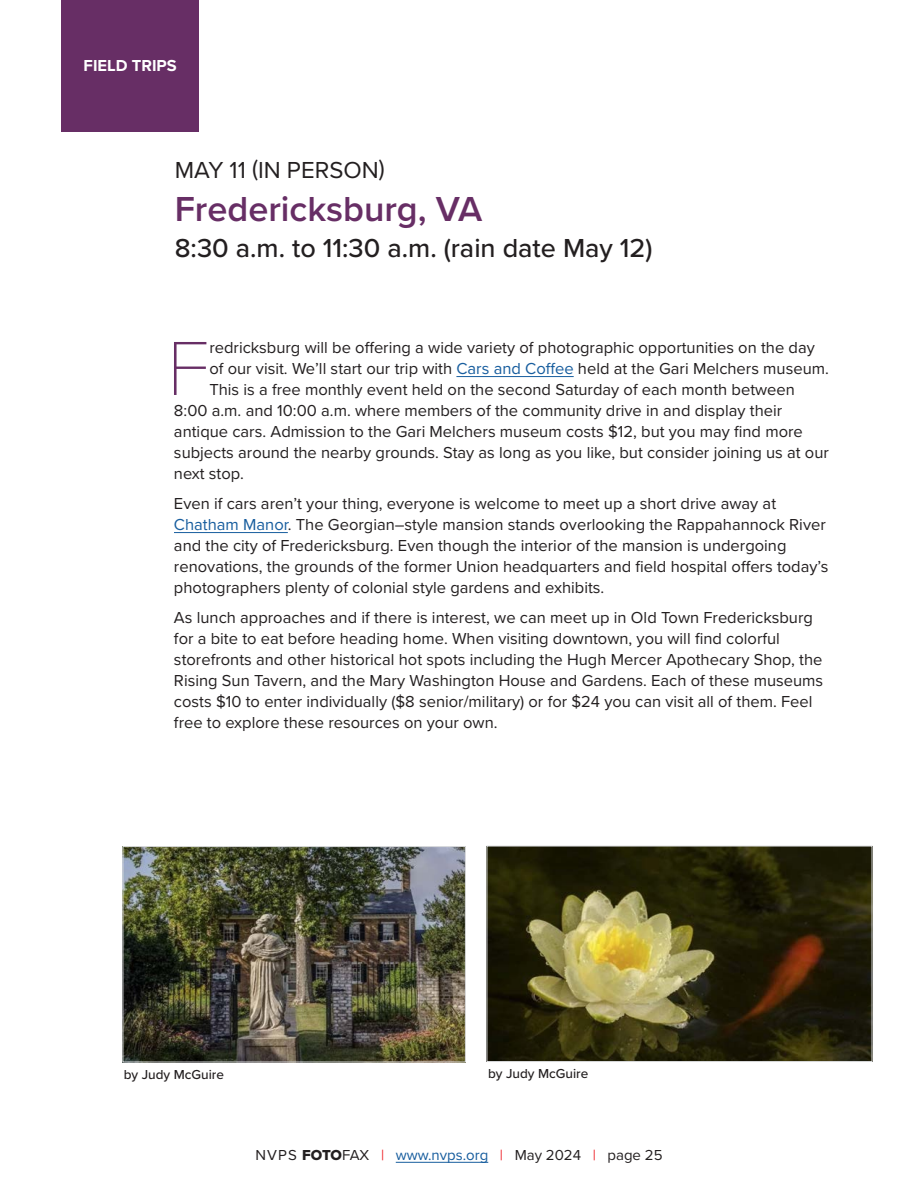
<style>
.page{position:relative;width:918px;height:1188px;background:#fff}
.page>*{position:absolute;margin:0;border:0;box-sizing:border-box;transform-origin:0 0}
.Flush_left__rag_right_text{font:100 79.5px "Proxima Nova T";color:#672e65}
.Title_of_Field_trip{font:600 36px "Proxima Nova";color:#672e65}
.Time_of_field_trip{font:500 27px "Proxima Nova";color:#231f20}
.Date_or_speaker_in_article_title{font:24px "Proxima Nova";color:#231f20}
.Flush_left__rag_right_text-2{font:16.5px/21px "Proxima Nova";color:#231f20}
.t1{font:700 16.5px "Proxima Nova";color:#fff}
.t2{font:15px "Proxima Nova";color:#231f20}
.Captions_Left{font:500 13.5px "Proxima Nova";color:#231f20}
.s1{color:#175d9e}
.s2{font-family:"Proxima Nova Extrabld"}
.s3{color:#ee1d23}
</style>
<div class="page">
<hr style="left:396px;top:1162px;width:92px;height:1px;background:#175d9e">
<img style="left:125px;top:848px;width:339px;height:212px">
<div style="left:123px;top:846px;width:343px;height:216px;border:1px solid #dcdddf"></div>
<img style="left:489px;top:848px;width:381px;height:212px">
<div style="left:487px;top:846px;width:385px;height:216px;border:1px solid #dcdddf"></div>
<div style="left:62px;top:0;width:137px;height:131px;background:#672e65"></div>
<hr style="left:456px;top:376px;width:118px;height:1px;background:#175d9e">
<hr style="left:174px;top:532px;width:114px;height:1px;background:#175d9e">
<p class="t1" style="left:84px;top:53px;width:95px">FIELD TRIPS</p>
<p class="Date_or_speaker_in_article_title" style="left:175px;top:152px;width:211px">MAY 11 (IN PERSON)</p>
<p class="Title_of_Field_trip" style="left:175px;top:182px;width:309px">Fredericksburg, VA</p>
<p class="Time_of_field_trip" style="left:175px;top:228px;width:479px">8:30 a.m. to 11:30 a.m. (rain date May 12)</p>
<p class="Flush_left__rag_right_text" style="left:167px;top:309px;width:44px">F</p>
<p class="Flush_left__rag_right_text-2" style="left:209px;top:336px;width:607px">redricksburg will be offering a wide variety of photographic opportunities on the day</p>
<p class="Flush_left__rag_right_text-2" style="left:209px;top:357px;width:621px">of our visit. We’ll start our trip with <span class="s1">Cars and Coffee</span> held at the Gari Melchers museum.</p>
<p class="Flush_left__rag_right_text-2" style="left:209px;top:378px;width:587px">This is a free monthly event held on the second Saturday of each month between</p>
<p class="Flush_left__rag_right_text-2" style="left:174px;top:399px;width:610px">8:00 a.m. and 10:00 a.m. where members of the community drive in and display their</p>
<p class="Flush_left__rag_right_text-2" style="left:174px;top:420px;width:630px">antique cars. Admission to the Gari Melchers museum costs $12, but you may find more</p>
<p class="Flush_left__rag_right_text-2" style="left:174px;top:441px;width:656px">subjects around the nearby grounds. Stay as long as you like, but consider joining us at our</p>
<p class="Flush_left__rag_right_text-2" style="left:174px;top:462px;width:72px">next stop.</p>
<p class="Flush_left__rag_right_text-2" style="left:174px;top:492px;width:656px">Even if cars aren’t your thing, everyone is welcome to meet up a short drive away at <span class="s1">Chatham Manor</span>. The Georgian–style mansion stands overlooking the Rappahannock River and the city of Fredericksburg. Even though the interior of the mansion is undergoing renovations, the grounds of the former Union headquarters and field hospital offers today’s photographers plenty of colonial style gardens and exhibits.</p>
<p class="Flush_left__rag_right_text-2" style="left:174px;top:606px;width:651px">As lunch approaches and if there is interest, we can meet up in Old Town Fredericksburg for a bite to eat before heading home. When visiting downtown, you will find colorful storefronts and other historical hot spots including the Hugh Mercer Apothecary Shop, the Rising Sun Tavern, and the Mary Washington House and Gardens. Each of these museums costs $10 to enter individually ($8 senior/military) or for $24 you can visit all of them. Feel free to explore these resources on your own.</p>
<p class="Captions_Left" style="left:124px;top:1064px;width:102px">by Judy McGuire</p>
<p class="Captions_Left" style="left:488px;top:1064px;width:102px">by Judy McGuire</p>
<p class="t2" style="left:255px;top:1144px;width:409px">NVPS <span class="s2">FOTO</span>FAX <span class="s3">|</span> <span class="s1">www.nvps.org</span> <span class="s3">|</span> May 2024 <span class="s3">|</span> page 25</p>
</div>
